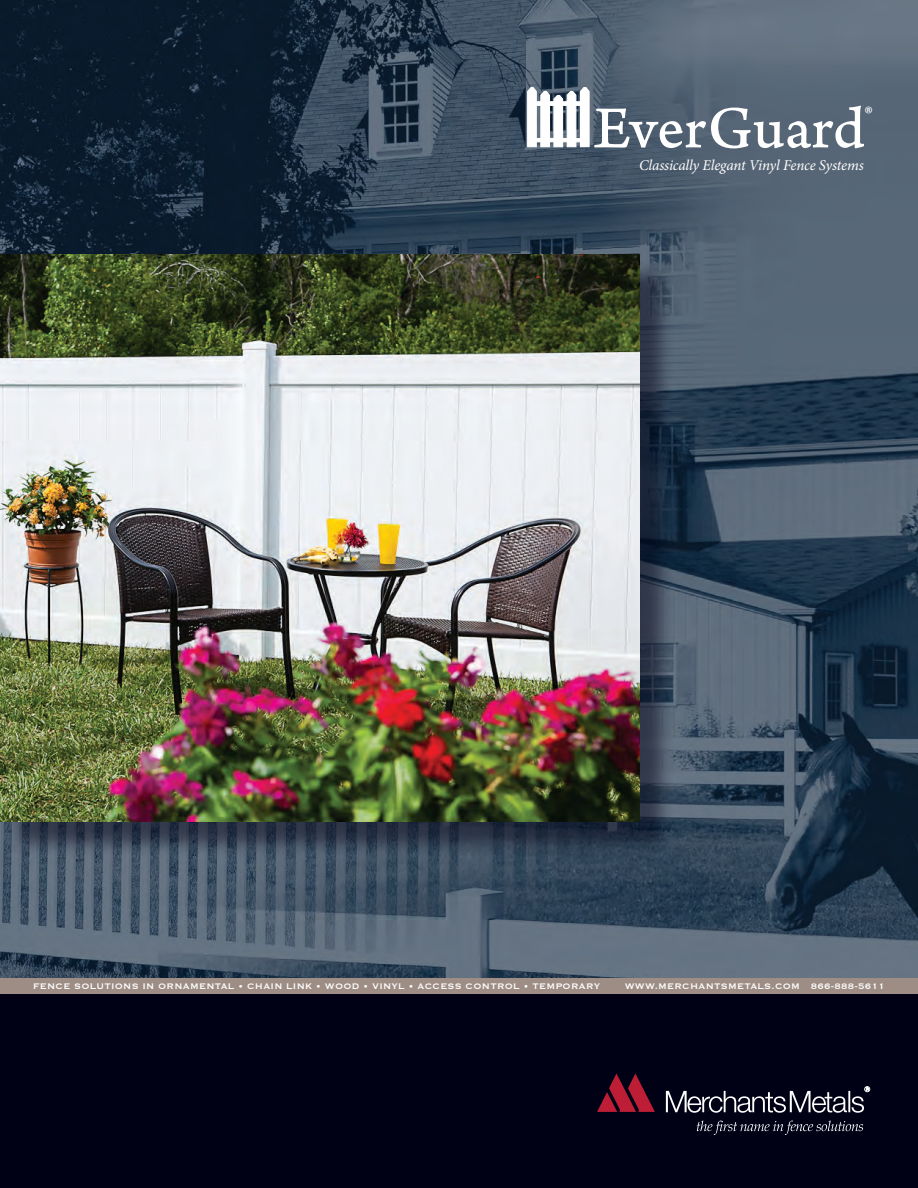
<style>
.page{position:relative;width:918px;height:1188px;background:#fff}
.page>*{position:absolute;margin:0;border:0;box-sizing:border-box;transform-origin:0 0}
.t1{font:62.4px "Arno Pro Caption";letter-spacing:-.01em;color:#fff}
.t2{font:300 18px "Helvetica";color:#fff}
.t3{font:18px "Calibri";color:#fff}
.MM_Cover_SubHeader{font:italic 15px "Minion Pro";letter-spacing:-.01em;color:#fff}
.t4{font:14.4px "Myriad Pro";color:#fff}
.MM_Cover_409_Line{font:10.5px "Copperplate";letter-spacing:.025em;color:#fff}
</style>
<div class="page">
<img style="left:0;top:0;width:918px;height:979px">
<div style="left:0;top:979px;width:918px;height:36px;background:#9d8d85"></div>
<div style="left:0;top:995px;width:918px;height:193px;background:#010116"></div>
<svg style="left:597px;top:1074px;width:58px;height:38px"></svg>
<svg style="left:697px;top:1121px;width:166px;height:14px"></svg>
<svg style="left:666px;top:1086px;width:204px;height:27px"></svg>
<svg style="left:527px;top:86px;width:63px;height:62px"></svg>
<div style="left:5px;top:260px;width:670px;height:598px;background:#010116;opacity:.5"></div>
<img style="left:0;top:255px;width:639px;height:567px">
<p class="t1" style="left:594px;top:91px;width:273px">EverGuard</p>
<p class="t2" style="left:764px;top:151px;width:99px">PVC FENCE</p>
<p class="t4" style="left:864px;top:102px;width:10px">™</p>
<p class="t3" style="left:864px;top:101px;width:11px">®</p>
<p class="MM_Cover_SubHeader" style="left:639px;top:155px;width:226px">Classically Elegant Vinyl Fence Systems</p>
<p class="MM_Cover_409_Line" style="left:33px;top:980px;width:569px">FENCE SOLUTIONS IN ORNAMENTAL • CHAIN LINK • WOOD • VINYL • ACCESS CONTROL • TEMPORARY</p>
<p class="MM_Cover_409_Line" style="left:625px;top:980px;width:262px">WWW.MERCHANTSMETALS.COM 866-888-5611</p>
</div>
